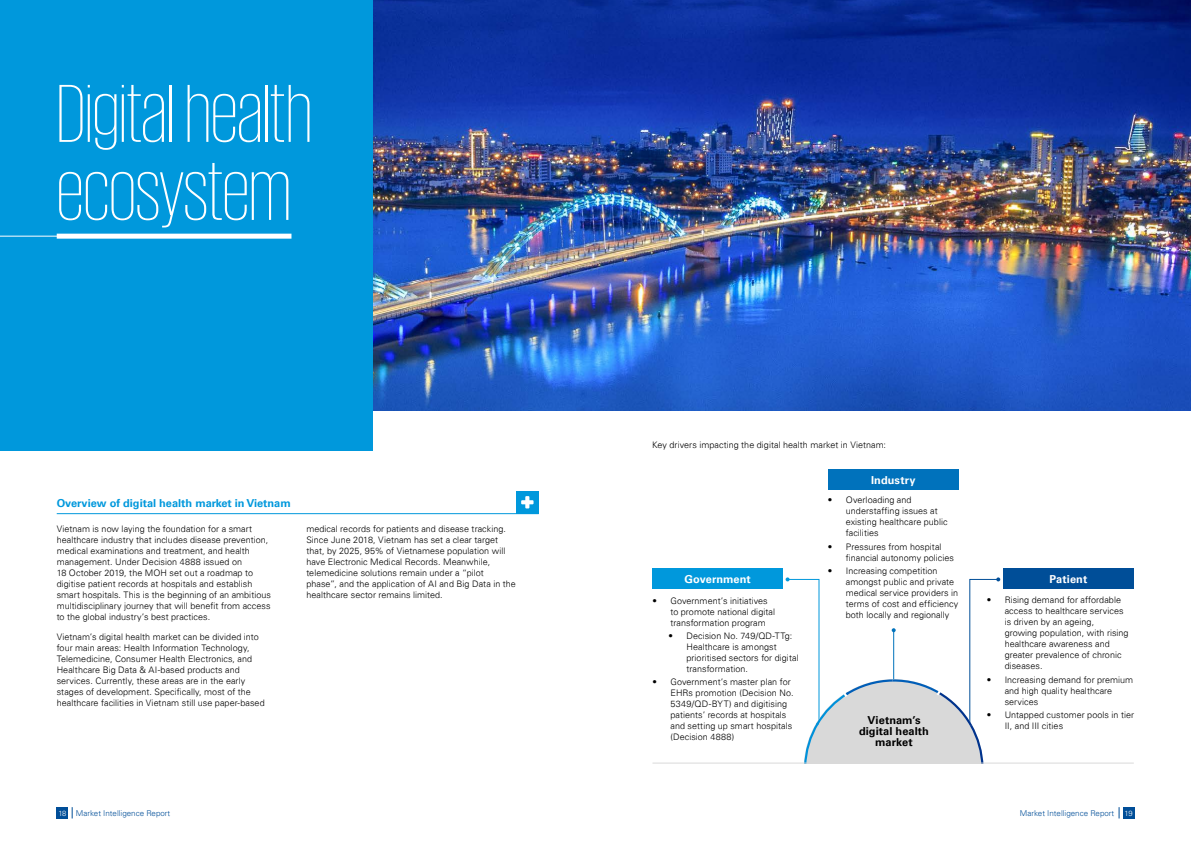
<style>
.page{position:relative;width:1191px;height:842px;background:#fff}
.page>*{position:absolute;margin:0;border:0;box-sizing:border-box;transform-origin:0 0}
.t1{font:200 84px/78px "KPMG";color:#fff}
.t2{font:700 11px "Univers 65";color:#0098dc}
.t3{font:700 11px/11px "Univers 65";letter-spacing:.005em;color:#000;text-align:center}
.t4{font:700 11px "Univers 65";letter-spacing:.005em;color:#fff}
.t5{font:300 9px/11px "Univers 45";letter-spacing:.005em;color:#000}
.t6{font:300 8px "Univers LT Std";color:#004e98}
.t7{font:300 7.5px "Univers LT Std";color:#fff}
.s1{font-size:7.5px;color:#fff}
</style>
<div class="page">
<img style="left:372px;top:0;width:819px;height:411px">
<div style="left:0;top:0;width:372px;height:450px;background:#0098dc"></div>
<hr style="left:0;top:236px;width:276px;height:1px;background:#fff">
<div style="left:57px;top:234px;width:234px;height:5px;background:#fff"></div>
<hr style="left:57px;top:513px;width:482px;height:1px;background:#0098dc">
<div style="left:516px;top:491px;width:23px;height:23px;background:#0098dc"></div>
<svg style="left:785px;top:577px;width:215px;height:186px"></svg>
<div style="left:652px;top:569px;width:131px;height:20px;background:#0098dc"></div>
<div style="left:828px;top:469px;width:130px;height:21px;background:#0072bc"></div>
<div style="left:1003px;top:569px;width:130px;height:20px;background:#004e98"></div>
<hr style="left:652px;top:763px;width:481px;height:1px;background:#d9d9d9">
<svg style="left:521px;top:496px;width:12px;height:12px"></svg>
<div style="left:57px;top:807px;width:11px;height:11px;background:#004e98"></div>
<div style="left:1123px;top:807px;width:11px;height:11px;background:#004e98"></div>
<h1 class="t1" style="left:57px;top:73px;width:257px">Digital health ecosystem</h1>
<p class="t2" style="left:57px;top:496px;width:235px">Overview of digital health market in Vietnam</p>
<p class="t5" style="left:57px;top:524px;width:216px">Vietnam is now laying the foundation for a smart healthcare industry that includes disease prevention, medical examinations and treatment, and health management. Under Decision 4888 issued on<br>18 October 2019, the MOH set out a roadmap to digitise patient records at hospitals and establish smart hospitals. This is the beginning of an ambitious multidisciplinary journey that will benefit from access to the global industry’s best practices.</p>
<p class="t5" style="left:57px;top:632px;width:209px">Vietnam’s digital health market can be divided into four main areas: Health Information Technology, Telemedicine, Consumer Health Electronics, and Healthcare Big Data &amp; AI-based products and services. Currently, these areas are in the early stages of development. Specifically, most of the healthcare facilities in Vietnam still use paper-based</p>
<p class="t5" style="left:306px;top:524px;width:211px">medical records for patients and disease tracking.<br>Since June 2018, Vietnam has set a clear target that, by 2025, 95% of Vietnamese population will have Electronic Medical Records. Meanwhile, telemedicine solutions remain under a “pilot phase”, and the application of AI and Big Data in the healthcare sector remains limited.</p>
<p class="t5" style="left:652px;top:439px;width:235px">Key drivers impacting the digital health market in Vietnam:</p>
<p class="t4" style="left:684px;top:573px;width:68px">Government</p>
<p class="t5" style="left:670px;top:595px;width:106px;text-indent:-18px">• Government’s initiatives to promote national digital transformation program</p>
<p class="t5" style="left:686px;top:630px;width:114px;text-indent:-18px">• Decision No. 749/QD-TTg:<br>Healthcare is amongst prioritised sectors for digital transformation.</p>
<p class="t5" style="left:670px;top:676px;width:124px;text-indent:-18px">• Government’s master plan for<br>EHRs promotion (Decision No.<br>5349/QD-BYT) and digitising patients’ records at hospitals and setting up smart hospitals (Decision 4888)</p>
<p class="t4" style="left:871px;top:473px;width:46px">Industry</p>
<p class="t5" style="left:846px;top:494px;width:103px;text-indent:-18px">• Overloading and understaffing issues at existing healthcare public facilities</p>
<p class="t5" style="left:846px;top:541px;width:110px;text-indent:-18px">• Pressures from hospital financial autonomy policies</p>
<p class="t5" style="left:846px;top:565px;width:114px;text-indent:-18px">• Increasing competition amongst public and private medical service providers in terms of cost and efficiency both locally and regionally</p>
<p class="t3" style="left:859px;top:714px;width:71px">Vietnam’s digital health market</p>
<p class="t4" style="left:1049px;top:573px;width:39px">Patient</p>
<p class="t5" style="left:1004px;top:595px;width:125px;text-indent:-18px">• Rising demand for affordable access to healthcare services is driven by an ageing, growing population, with rising healthcare awareness and greater prevalence of chronic diseases.</p>
<p class="t5" style="left:1004px;top:674px;width:130px;text-indent:-18px">• Increasing demand for premium and high quality healthcare services</p>
<p class="t5" style="left:1004px;top:709px;width:131px;text-indent:-18px">• Untapped customer pools in tier<br>II, and III cities</p>
<p class="t6" style="left:58px;top:808px;width:113px"><span class="s1">18</span> Market Intelligence Report</p>
<p class="t6" style="left:1019px;top:808px;width:96px">Market Intelligence Report</p>
<p class="t7" style="left:1124px;top:808px;width:9px">19</p>
</div>
